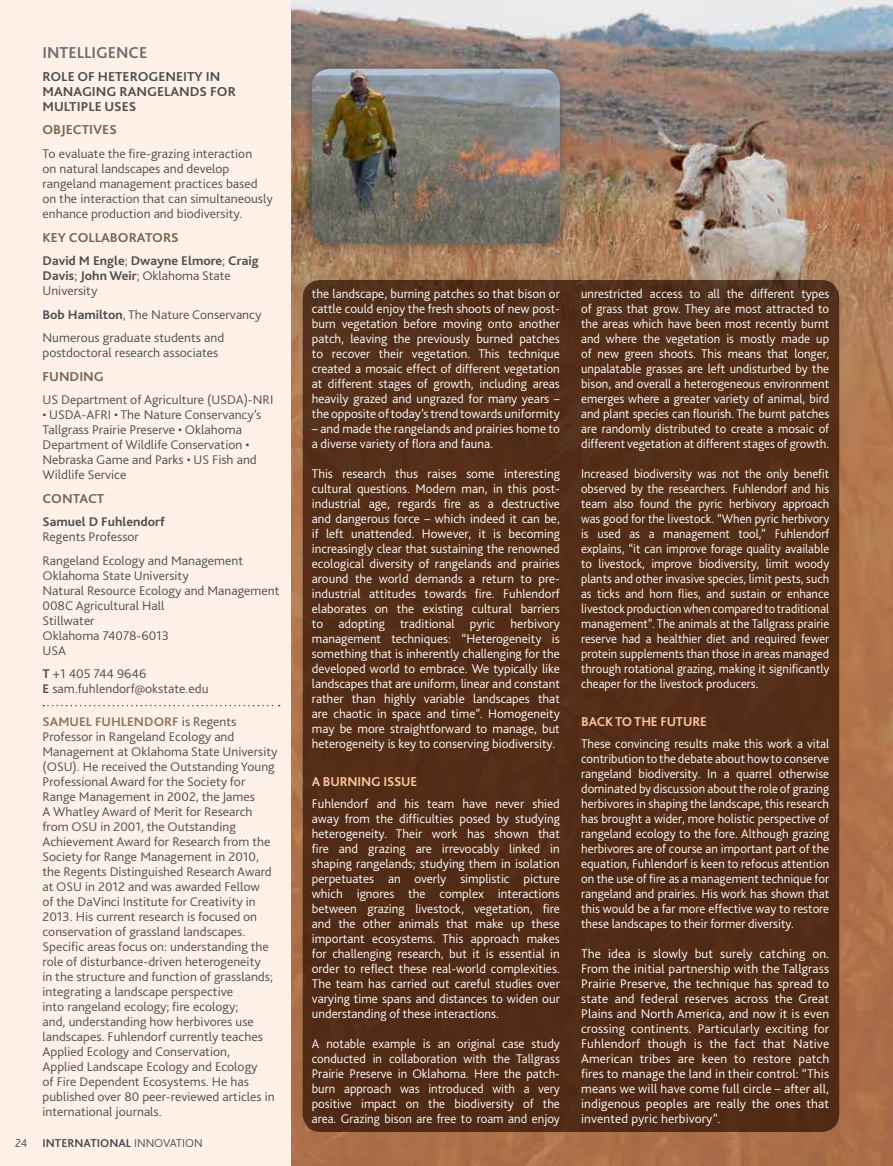
<style>
.page{position:relative;width:893px;height:1166px;background:#fff}
.page>*{position:absolute;margin:0;border:0;box-sizing:border-box;transform-origin:0 0}
.t1{font:700 16.5px "Bliss 2";color:#6d6e71}
.t2{font:700 13.5px "Bliss 2";color:#4d4d4f;scale:1.04 1}
.t3{font:700 13.5px "Bliss 2";color:#7a6250;scale:1.04 1}
.t4{font:700 13.5px "Bliss 2";letter-spacing:-.01em;color:#fcc9a2}
.t5{font:300 13.2px/15px "Bliss 2";color:#fff;text-align:justify}
.t6{font:300 13.2px/15px "Bliss 2";color:#4d4d4f;scale:1.04 1}
.t7{font:300 13.2px/15px "Bliss 2";color:#fff;text-align:justify;scale:.96 1}
.t8{font:700 13.2px/15px "Bliss 2";color:#4d4d4f;scale:1.04 1}
.t9{font:700 12px "Bliss 2";color:#4d4d4f}
.t10{font:300 12px "Bliss 2";color:#4d4d4f}
.s1{font-weight:300}
.s2{font-weight:700}
.s3{font-weight:700;color:#8b7463}
</style>
<div class="page">
<img style="left:291px;top:0;width:602px;height:1165px">
<div style="left:303px;top:280px;width:536px;height:851px;background:#532c17;border-radius:18px"></div>
<div style="left:0;top:0;width:291px;height:1165px;background:#fff1e7"></div>
<svg style="left:43px;top:704px;width:237px;height:2px"></svg>
<div style="left:302px;top:59px;width:267px;height:194px;background:#4d4d4f;opacity:.75"></div>
<img style="left:312px;top:69px;width:248px;height:174px">
<p class="t1" style="left:43px;top:42px;width:106px">INTELLIGENCE</p>
<p class="t2" style="left:43px;top:68px;width:16px">ROLE</p>
<p class="t2" style="left:77px;top:68px;width:68px">OF HETEROGENE</p>
<p class="t2" style="left:183px;top:68px;width:35px">ITY IN</p>
<p class="t2" style="left:43px;top:83px;width:21px">MANAG</p>
<p class="t2" style="left:92px;top:83px;width:44px">ING RANGELAN</p>
<p class="t2" style="left:190px;top:83px;width:46px">DS FOR</p>
<p class="t2" style="left:43px;top:98px;width:92px">MULTIPLE USES</p>
<p class="t3" style="left:43px;top:121px;width:73px">OBJECTIVES</p>
<p class="t6" style="left:43px;top:146px;width:223px">To evaluate the fire-grazing interaction<br>on natural landscapes and develop rangeland management practices based on the interaction that can simultaneously enhance production and biodiversity.</p>
<p class="t3" style="left:43px;top:228px;width:9px">KEY</p>
<p class="t3" style="left:69px;top:228px;width:18px">COLLA</p>
<p class="t3" style="left:110px;top:228px;width:36px">BORATO</p>
<p class="t3" style="left:163px;top:228px;width:17px">RS</p>
<p class="t8" style="left:43px;top:253px;width:209px">DAVID M ENGLE<span class="s1">;</span> DWAYNE ELMORE<span class="s1">;</span> CRAIG<br>DAVIS<span class="s1">;</span> JOHN WEIR<span class="s1">; Oklahoma State<br>U niversity</span></p>
<p class="t6" style="left:43px;top:302px;width:212px;line-height:23.5px"><span class="s2">BOB HAMILTON</span>, The N ature Conservancy<br>N umerous graduate students and</p>
<p class="t6" style="left:43px;top:345px;width:171px">postdoctoral research associates</p>
<p class="t3" style="left:43px;top:368px;width:50px">FUNDING</p>
<p class="t6" style="left:43px;top:392px;width:223px">U S Department of Agriculture (U SDA)-N RI</p>
<p class="t6" style="left:43px;top:407px;width:212px">• U SDA-AF RI • The N ature Conservancy’s Tallgrass Prairie Preserve • Oklahoma Department of Wildlife Conservation • Nebraska Game and Parks • US Fish and Wildlife Service</p>
<p class="t3" style="left:43px;top:490px;width:19px">CONTA</p>
<p class="t3" style="left:88px;top:490px;width:17px">CT</p>
<p class="t8" style="left:43px;top:514px;width:119px">SAMUEL D FUHLENDORF</p>
<p class="t6" style="left:43px;top:524px;width:194px;line-height:23.5px">Regents Professor<br>Rangeland Ecology and Management</p>
<p class="t6" style="left:43px;top:567px;width:229px">Oklahoma State U niversity<br>N atural Resource Ecology and Management<br>008C Agricultural Hall<br>Stillwater<br>Oklahoma 74078-6013<br>USA</p>
<p class="t6" style="left:43px;top:666px;width:161px"><span class="s2">T</span> +1 405 744 9646<br><span class="s2">E</span> sam.fuhlendorf@okstate.edu</p>
<p class="t6" style="left:43px;top:713px;width:227px"><span class="s3">SAMU EL FUH LENDORF</span> is Regents Professor in Rangeland Ecology and Management at Oklahoma State U niversity (OSU). He received the Outstanding Young Professional Award for the Society for Range Management in 2002, the James<br>A Whatley Award of Merit for Research from OSU in 2001, the Outstanding Achievement Award for Research from the Society for Range Management in 2010, the Regents Distinguished Research Award at OSU in 2012 and was awarded Fellow<br>of the DaVinci Institute for Creativity in 2013. His current research is focused on conservation of grassland landscapes.<br>Specific areas focus on: understanding the role of disturbance-driven heterogeneity<br>in the structure and function of grasslands; integrating a landscape perspective<br>into rangeland ecology; fire ecology;<br>and, understanding how herbivores use landscapes. Fuhlendorf currently teaches Applied Ecology and Conservation,<br>Applied Landscape Ecology and Ecology<br>of Fire Dependent Ecosystems. He has published over 80 peer-reviewed articles in international journals.</p>
<p class="t10" style="left:15px;top:1135px;width:14px">24</p>
<p class="t9" style="left:43px;top:1135px;width:162px">INTERNATIONAL <span class="s1">i nnovatio n</span></p>
<p class="t5" style="left:312px;top:285px;width:250px">the landscape, burning patches so that bison or cattle could enjoy the fresh shoots of new post&shy;burn vegetation before moving onto another patch, leaving the previously burned patches to recover their vegetation. This technique created a mosaic effect of different vegetation at different stages of growth, including areas heavily grazed and ungrazed for many years – the opposite of today’s trend towards uniformity</p>
<p class="t5" style="left:312px;top:420px;width:250px">– and made the rangelands and prairies home to a diverse variety of flora and fauna.</p>
<p class="t5" style="left:312px;top:465px;width:250px">This research thus raises some interesting cultural questions. Modern man, in this post&shy;industrial age, regards fire as a destructive and dangerous force – which indeed it can be, if left unattended. However, it is becoming increasingly clear that sustaining the renowned ecological diversity of rangelands and prairies around the world demands a return to pre&shy;industrial attitudes towards fire. Fuhlendorf elaborates on the existing cultural barriers to adopting traditional pyric herbivory management techniques: “Heterogeneity is something that is inherently challenging for the developed world to embrace. We typically like landscapes that are uniform, linear and constant rather than highly variable landscapes that are chaotic in space and time”. Homogeneity may be more straightforward to manage, but heterogeneity is key to conserving biodiversity.</p>
<p class="t4" style="left:312px;top:772px;width:79px">ABURNING ISSU</p>
<p class="t4" style="left:410px;top:772px;width:8px">E</p>
<p class="t5" style="left:312px;top:795px;width:250px">Fuhlendorf and his team have never shied away from the difficulties posed by studying heterogeneity. Their work has shown that fire and grazing are irrevocably linked in shaping rangelands; studying them in isolation perpetuates an overly simplistic picture which ignores the complex interactions between grazing livestock, vegetation, fire and the other animals that make up these important ecosystems. This approach makes for challenging research, but it is essential in order to reflect these real-world complexities.<br>The team has carried out careful studies over varying time spans and distances to widen our understanding of these interactions.</p>
<p class="t5" style="left:312px;top:1035px;width:250px">A notable example is an original case study conducted in collaboration with the Tallgrass Prairie Preserve in Oklahoma. Here the patch&shy;burn approach was introduced with a very positive impact on the biodiversity of the area. Grazing bison are free to roam and enjoy</p>
<p class="t5" style="left:581px;top:285px;width:250px">unrestricted access to all the different types of grass that grow. They are most attracted to the areas which have been most recently burnt and where the vegetation is mostly made up of new green shoots. This means that longer, unpalatable grasses are left undisturbed by the bison, and overall a heterogeneous environment emerges where a greater variety of animal, bird and plant species can flourish. The burnt patches are randomly distributed to create a mosaic of different vegetation at different stages of growth.</p>
<p class="t7" style="left:581px;top:465px;width:260px">Increased biodiversity was not the only benefit observed by the researchers. Fuhlendorf and his team also found the pyric herbivory approach was good for the livestock. “When pyric herbivory is used as a management tool,” Fuhlendorf explains, “it can improve forage quality available to livestock, improve biodiversity, limit woody plants and other invasive species, limit pests, such as ticks and horn flies, and sustain or enhance livestock production when compared to traditional management”. The animals at the Tallgrass prairie reserve had a healthier diet and required fewer protein supplements than those in areas managed through rotational grazing, making it significantly cheaper for the livestock producers.</p>
<p class="t4" style="left:581px;top:712px;width:127px">BAC K TO TH E FUTURE</p>
<p class="t5" style="left:581px;top:735px;width:250px">These convincing results make this work a vital contribution to the debate about how to conserve rangeland biodiversity. In a quarrel otherwise dominated by discussion about the role of grazing herbivores in shaping the landscape, this research has brought a wider, more holistic perspective of rangeland ecology to the fore. Although grazing herbivores are of course an important part of the equation, Fuhlendorf is keen to refocus attention on the use of fire as a management technique for rangeland and prairies. His work has shown that this would be a far more effective way to restore these landscapes to their former diversity.</p>
<p class="t5" style="left:581px;top:945px;width:250px">The idea is slowly but surely catching on.<br>From the initial partnership with the Tallgrass Prairie Preserve, the technique has spread to state and federal reserves across the Great Plains and North America, and now it is even crossing continents. Particularly exciting for Fuhlendorf though is the fact that N ative American tribes are keen to restore patch fires to manage the land in their control: “This means we will have come full circle – after all, indigenous peoples are really the ones that invented pyric herbivory”.</p>
</div>
